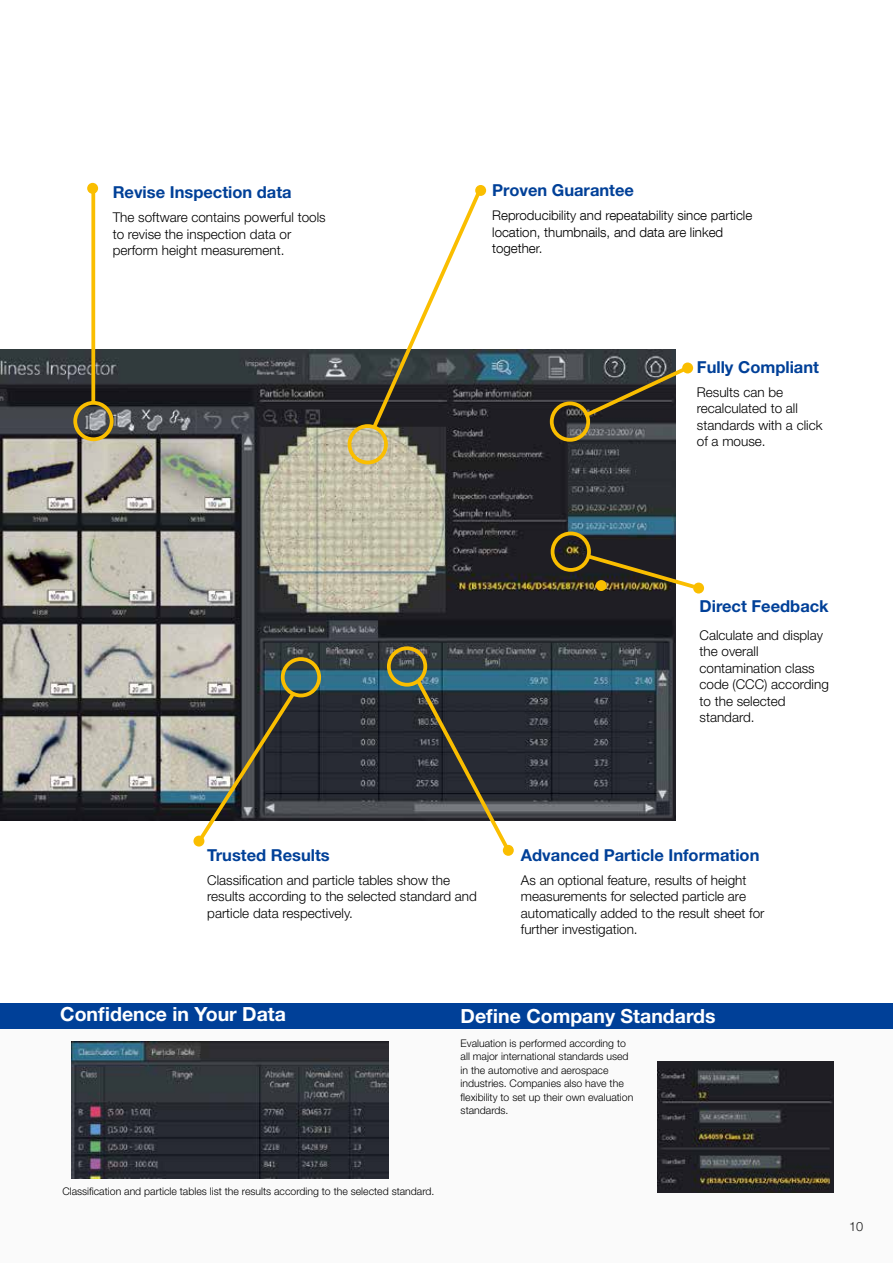
<style>
.page{position:relative;width:893px;height:1263px;background:#fff}
.page>*{position:absolute;margin:0;border:0;box-sizing:border-box;transform-origin:0 0}
.t1{font:700 19.5px "Helvetica Neue LT Std";color:#fff}
.t2{font:700 16.5px "Helvetica Neue LT Std";color:#004098}
.t3{font:300 13.5px/16.5px "Helvetica Neue LT Std";color:#000}
.t4{font:300 13.35px/16.5px "Helvetica Neue W01 45";color:#000}
.t5{font:300 12.75px "Helvetica Neue LT Std";color:#000}
.t6{font:300 10.5px/13.5px "Helvetica Neue LT Std";color:#000}
</style>
<div class="page">
<div style="left:0;top:1016px;width:893px;height:247px;background:#fafafa"></div>
<div style="left:0;top:1003px;width:893px;height:25px;background:#004098"></div>
<img style="left:0;top:349px;width:676px;height:472px">
<div style="left:348px;top:424px;width:40px;height:40px;border:4px solid #fabe00;border-radius:50%"></div>
<div style="left:550px;top:401px;width:40px;height:41px;border:4px solid #fabe00;border-radius:50%"></div>
<svg style="left:580px;top:364px;width:109px;height:57px;background:#514e44"></svg>
<div style="left:682px;top:362px;width:11px;height:11px;background:#fabe00;border-radius:50%"></div>
<div style="left:475px;top:185px;width:11px;height:11px;background:#fabe00;border-radius:50%"></div>
<svg style="left:370px;top:188px;width:113px;height:243px"></svg>
<div style="left:281px;top:657px;width:40px;height:40px;border:4px solid #fabe00;border-radius:50%"></div>
<svg style="left:194px;top:688px;width:105px;height:159px"></svg>
<div style="left:193px;top:836px;width:11px;height:10px;background:#fabe00;border-radius:50%"></div>
<div style="left:551px;top:531px;width:40px;height:41px;border:4px solid #fabe00;border-radius:50%"></div>
<svg style="left:585px;top:552px;width:114px;height:39px"></svg>
<div style="left:693px;top:583px;width:11px;height:10px;background:#fabe00;border-radius:50%"></div>
<div style="left:387px;top:646px;width:40px;height:41px;border:4px solid #fabe00;border-radius:50%"></div>
<svg style="left:413px;top:676px;width:100px;height:180px"></svg>
<div style="left:596px;top:580px;width:11px;height:11px;background:#fabe00;border-radius:50%"></div>
<div style="left:503px;top:845px;width:11px;height:11px;background:#fabe00;border-radius:50%"></div>
<img style="left:72px;top:1041px;width:316px;height:137px">
<img style="left:657px;top:1062px;width:176px;height:131px">
<div style="left:73px;top:401px;width:41px;height:40px;border:4px solid #fabe00;border-radius:50%"></div>
<svg style="left:91px;top:194px;width:4px;height:209px"></svg>
<div style="left:87px;top:183px;width:11px;height:11px;background:#fabe00;border-radius:50%"></div>
<p class="t2" style="left:113px;top:182px;width:181px">Revise Inspection data</p>
<p class="t3" style="left:113px;top:209px;width:215px">The software contains powerful tools to revise the inspection data or perform height measurement.</p>
<p class="t2" style="left:492px;top:180px;width:143px">Proven Guarantee</p>
<p class="t4" style="left:492px;top:207px;width:262px">Reproducibility and repeatability since particle location, thumbnails, and data are linked together.</p>
<p class="t2" style="left:697px;top:357px;width:124px">Fully Compliant</p>
<p class="t3" style="left:697px;top:383px;width:127px">Results can be recalculated to all standards with a click of a mouse.</p>
<p class="t2" style="left:699px;top:596px;width:131px">Direct Feedback</p>
<p class="t3" style="left:699px;top:626px;width:131px">Calculate and display the overall contamination class code (CCC) according to the selected standard.</p>
<p class="t2" style="left:207px;top:845px;width:124px">Trusted Results</p>
<p class="t3" style="left:207px;top:871px;width:271px">Classification and particle tables show the results according to the selected standard and particle data respectively.</p>
<p class="t2" style="left:521px;top:845px;width:240px">Advanced Particle Information</p>
<p class="t3" style="left:521px;top:871px;width:245px">As an optional feature, results of height measurements for selected particle are automatically added to the result sheet for further investigation.</p>
<h1 class="t1" style="left:60px;top:1002px;width:227px">Confidence in Your Data</h1>
<h1 class="t1" style="left:461px;top:1003px;width:256px">Define Company Standards</h1>
<p class="t6" style="left:461px;top:1036px;width:174px">Evaluation is performed according to all major international standards used in the automotive and aerospace industries. Companies also have the flexibility to set up their own evaluation standards.</p>
<p class="t6" style="left:62px;top:1184px;width:374px">Classification and particle tables list the results according to the selected standard.</p>
<p class="t5" style="left:849px;top:1219px;width:16px">10</p>
</div>
